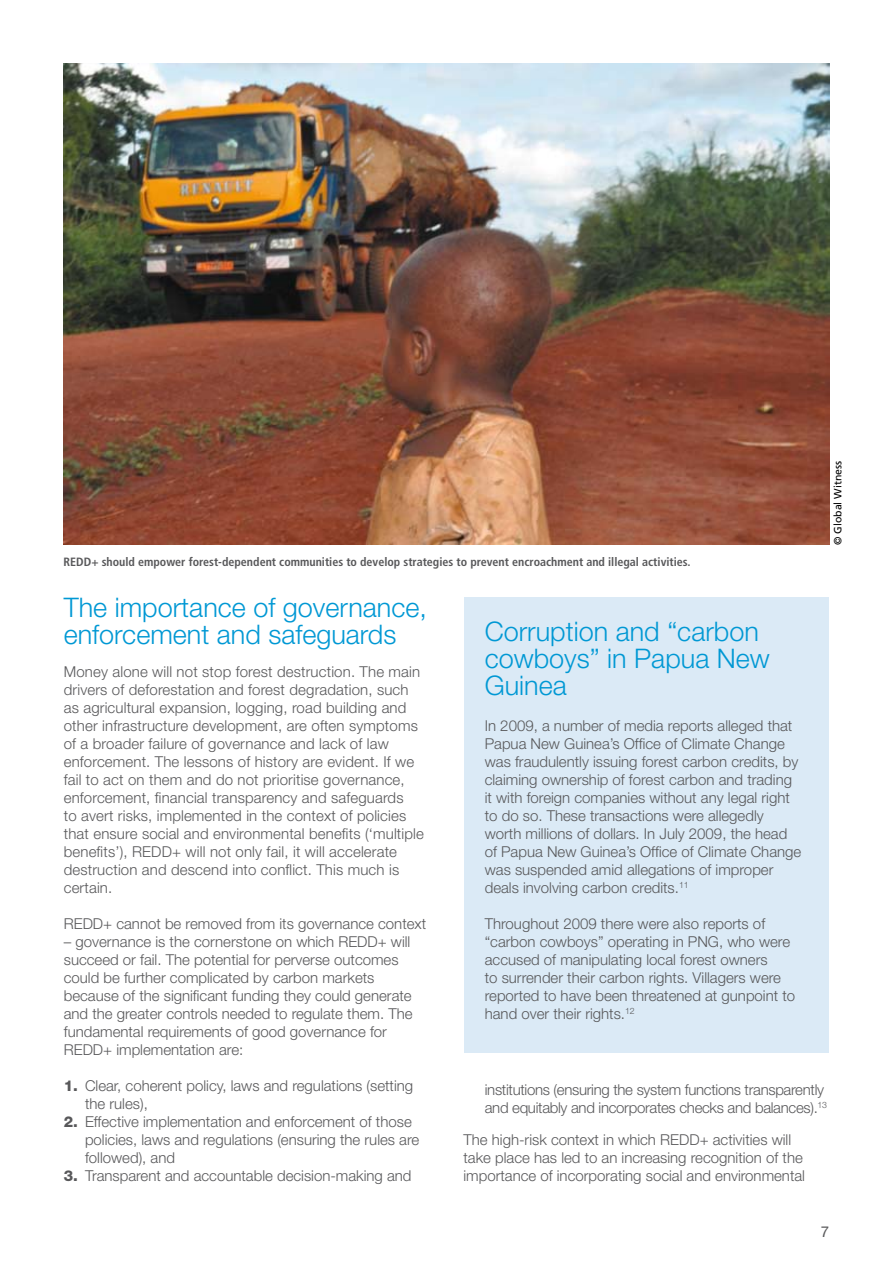
<style>
.page{position:relative;width:893px;height:1263px;background:#fff}
.page>*{position:absolute;margin:0;border:0;box-sizing:border-box;transform-origin:0 0}
.t1{font:300 27px/27px "Helvetica Neue";color:#0098d4}
.t2{font:300 15px/18px "Helvetica Neue";color:#58585a}
.t3{font:300 15px/18px "Helvetica Neue";letter-spacing:-.02em;color:#58585a}
.t4{font:700 condensed 12px "Frutiger";color:#58585a}
.t5{font:10.5px "Frutiger";color:#000}
.s1{font-weight:800}
</style>
<div class="page">
<div style="left:464px;top:597px;width:364px;height:456px;background:#dbeaf6"></div>
<img style="left:64px;top:64px;width:765px;height:480px">
<p class="t4" style="left:64px;top:554px;width:628px">REDD+ should empower forest-dependent communities to develop strategies to prevent encroachment and illegal activities.</p>
<p class="t5" style="left:832px;top:545px;width:86px;rotate:-90deg">© Global Witness</p>
<h1 class="t1" style="left:64px;top:593px;width:365px">The importance of governance, enforcement and safeguards</h1>
<p class="t2" style="left:64px;top:662px;width:362px">Money alone will not stop forest destruction. The main drivers of deforestation and forest degradation, such as agricultural expansion, logging, road building and other infrastructure development, are often symptoms of a broader failure of governance and lack of law enforcement. The lessons of history are evident. If we fail to act on them and do not prioritise governance, enforcement, financial transparency and safeguards<br>to avert risks, implemented in the context of policies that ensure social and environmental benefits (‘multiple benefits’), REDD+ will not only fail, it will accelerate destruction and descend into conflict. This much is certain.</p>
<p class="t2" style="left:64px;top:914px;width:364px">REDD+ cannot be removed from its governance context</p>
<p class="t2" style="left:64px;top:932px;width:350px">– governance is the cornerstone on which REDD+ will succeed or fail. The potential for perverse outcomes could be further complicated by carbon markets because of the significant funding they could generate and the greater controls needed to regulate them. The fundamental requirements of good governance for REDD+ implementation are:</p>
<p class="t2" style="left:85px;top:1076px;width:330px;text-indent:-21px"><span class="s1">1.</span> Clear, coherent policy, laws and regulations (setting the rules),</p>
<p class="t2" style="left:85px;top:1112px;width:336px;text-indent:-21px"><span class="s1">2.</span> Effective implementation and enforcement of those policies, laws and regulations (ensuring the rules are followed), and</p>
<p class="t2" style="left:64px;top:1166px;width:349px"><span class="s1">3.</span> Transparent and accountable decision-making and</p>
<h1 class="t1" style="left:485px;top:617px;width:287px">Corruption and “carbon cowboys” in Papua New<br>Guinea</h1>
<p class="t2" style="left:485px;top:716px;width:318px">In 2009, a number of media reports alleged that Papua New Guinea’s Office of Climate Change was fraudulently issuing forest carbon credits, by claiming ownership of forest carbon and trading it with foreign companies without any legal right to do so. These transactions were allegedly worth millions of dollars. In July 2009, the head of Papua New Guinea’s Office of Climate Change was suspended amid allegations of improper deals involving carbon credits.<sup>11</sup></p>
<p class="t2" style="left:485px;top:914px;width:312px">Throughout 2009 there were also reports of “carbon cowboys” operating in PNG, who were accused of manipulating local forest owners<br>to surrender their carbon rights. Villagers were reported to have been threatened at gunpoint to hand over their rights.<sup>12</sup></p>
<p class="t3" style="left:485px;top:1080px;width:344px">institutions (ensuring the system functions transparently and equitably and incorporates checks and balances).<sup>13</sup></p>
<p class="t2" style="left:463px;top:1130px;width:343px">The high-risk context in which REDD+ activities will take place has led to an increasing recognition of the importance of incorporating social and environmental</p>
</div>
